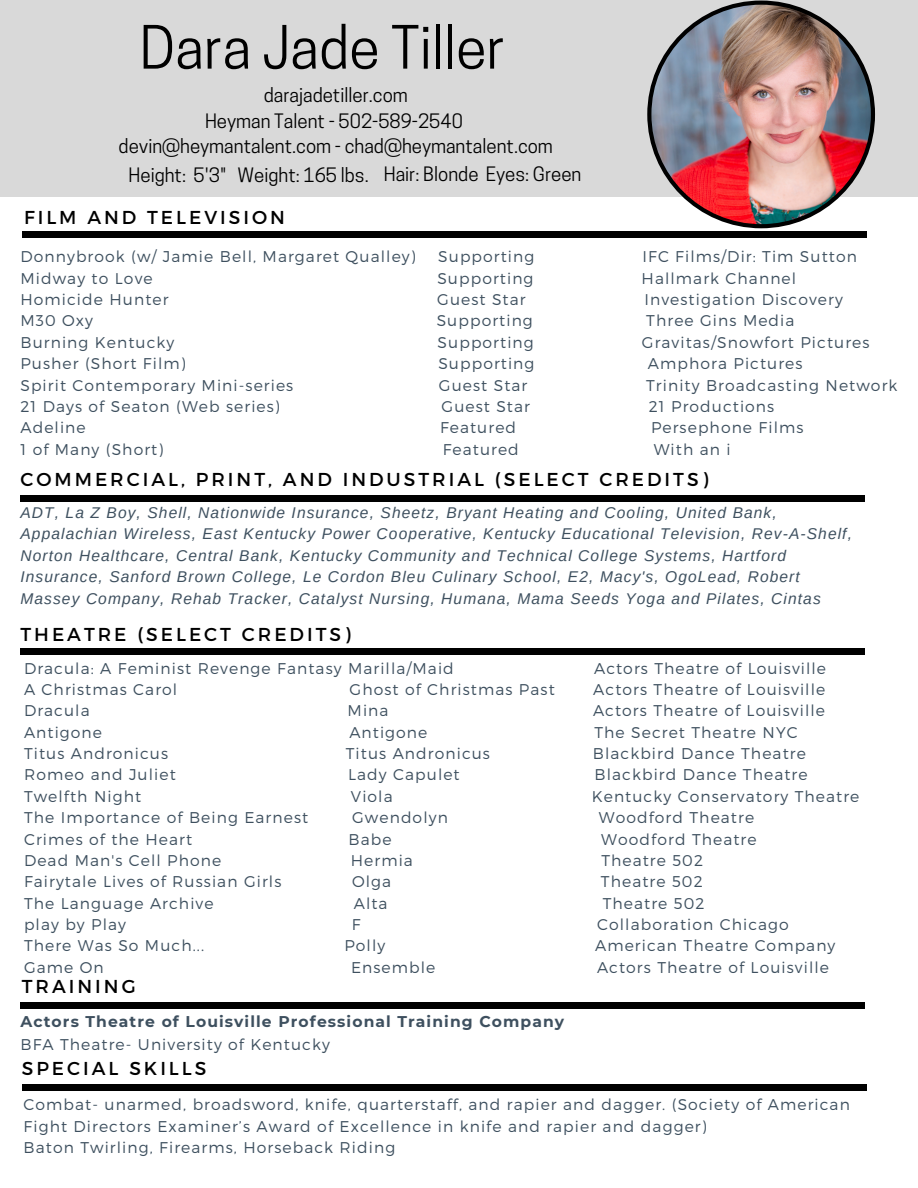
<style>
.page{position:relative;width:918px;height:1188px;background:#fff}
.page>*{position:absolute;margin:0;border:0;box-sizing:border-box;transform-origin:0 0}
.t1{font:55.95px "Cooper Hewitt";color:#000}
.t2{font:18.75px/25.8px "Cooper Hewitt";color:#000;text-align:center}
.t3{font:18.75px "Montserrat";letter-spacing:.16em;color:#000}
.t4{font:300 15.6px/21.3px "Montserrat";letter-spacing:.07em;color:#3e505f}
.t5{font:italic 15.6px/21.3px "Arimo";letter-spacing:.07em;color:#3e505f}
.t6{font:700 15.6px "Montserrat";letter-spacing:.07em;color:#3e505f}
</style>
<div class="page">
<div style="left:0;top:0;width:918px;height:196px;background:#d9d9d9"></div>
<img style="left:647px;top:1px;width:228px;height:227px">
<div style="left:22px;top:231px;width:844px;height:7px;background:#000"></div>
<div style="left:21px;top:495px;width:844px;height:7px;background:#000"></div>
<div style="left:21px;top:648px;width:844px;height:7px;background:#000"></div>
<div style="left:21px;top:1002px;width:844px;height:7px;background:#000"></div>
<div style="left:23px;top:1084px;width:844px;height:7px;background:#000"></div>
<h1 class="t1" style="left:139px;top:27px;width:367px">Dara Jade Tiller</h1>
<p class="t2" style="left:119px;top:84px;width:436px">darajadetiller.com<br>Heyman Talent - 502-589-2540 devin@heymantalent.com - chad@heymantalent.com</p>
<p class="t2" style="left:129px;top:164px;width:454px">Height: 5'3" Weight: 165 lbs. Hair: Blonde Eyes: Green</p>
<p class="t3" style="left:24px;top:205px;width:263px">FILM AND TELEVISION</p>
<p class="t4" style="left:20px;top:245px;width:397px">Donnybrook (w/ Jamie Bell, Margaret Qualley)</p>
<p class="t4" style="left:438px;top:245px;width:98px">Supporting</p>
<p class="t4" style="left:643px;top:245px;width:216px">IFC Films/Dir: Tim Sutton</p>
<p class="t4" style="left:20px;top:267px;width:134px">Midway to Love</p>
<p class="t4" style="left:437px;top:267px;width:98px">Supporting</p>
<p class="t4" style="left:642px;top:267px;width:156px">Hallmark Channel</p>
<p class="t4" style="left:20px;top:288px;width:150px">Homicide Hunter</p>
<p class="t4" style="left:437px;top:288px;width:90px">Guest Star</p>
<p class="t4" style="left:645px;top:288px;width:200px">Investigation Discovery</p>
<p class="t4" style="left:20px;top:309px;width:74px">M30 Oxy</p>
<p class="t4" style="left:437px;top:309px;width:98px">Supporting</p>
<p class="t4" style="left:646px;top:309px;width:150px">Three Gins Media</p>
<p class="t4" style="left:20px;top:331px;width:155px">Burning Kentucky</p>
<p class="t4" style="left:438px;top:331px;width:98px">Supporting</p>
<p class="t4" style="left:642px;top:331px;width:229px">Gravitas/Snowfort Pictures</p>
<p class="t4" style="left:20px;top:352px;width:167px">Pusher (Short Film)</p>
<p class="t4" style="left:438px;top:352px;width:98px">Supporting</p>
<p class="t4" style="left:648px;top:352px;width:156px">Amphora Pictures</p>
<p class="t4" style="left:20px;top:374px;width:274px">Spirit Contemporary Mini-series</p>
<p class="t4" style="left:439px;top:374px;width:90px">Guest Star</p>
<p class="t4" style="left:646px;top:374px;width:253px">Trinity Broadcasting Network</p>
<p class="t4" style="left:20px;top:395px;width:261px">21 Days of Seaton (Web series)</p>
<p class="t4" style="left:442px;top:395px;width:90px">Guest Star</p>
<p class="t4" style="left:649px;top:395px;width:127px">21 Productions</p>
<p class="t4" style="left:20px;top:416px;width:67px">Adeline</p>
<p class="t4" style="left:440px;top:416px;width:78px">Featured</p>
<p class="t4" style="left:651px;top:416px;width:154px">Persephone Films</p>
<p class="t4" style="left:20px;top:438px;width:144px">1 of Many (Short)</p>
<p class="t4" style="left:443px;top:438px;width:78px">Featured</p>
<p class="t4" style="left:654px;top:438px;width:78px">With an i</p>
<p class="t3" style="left:20px;top:467px;width:689px">COMMERCIAL, PRINT, AND INDUSTRIAL (SELECT CREDITS)</p>
<p class="t5" style="left:20px;top:502px;width:833px">ADT, La Z Boy, Shell, Nationwide Insurance, Sheetz, Bryant Heating and Cooling, United Bank, Appalachian Wireless, East Kentucky Power Cooperative, Kentucky Educational Television, Rev-A-Shelf, Norton Healthcare, Central Bank, Kentucky Community and Technical College Systems, Hartford Insurance, Sanford Brown College, Le Cordon Bleu Culinary School, E2, Macy's, OgoLead, Robert Massey Company, Rehab Tracker, Catalyst Nursing, Humana, Mama Seeds Yoga and Pilates, Cintas</p>
<p class="t3" style="left:20px;top:622px;width:332px">THEATRE (SELECT CREDITS)</p>
<p class="t4" style="left:24px;top:657px;width:431px">Dracula: A Feminist Revenge Fantasy Marilla/Maid</p>
<p class="t4" style="left:594px;top:657px;width:233px">Actors Theatre of Louisville</p>
<p class="t4" style="left:24px;top:678px;width:155px">A Christmas Carol</p>
<p class="t4" style="left:350px;top:678px;width:207px">Ghost of Christmas Past</p>
<p class="t4" style="left:593px;top:678px;width:233px">Actors Theatre of Louisville</p>
<p class="t4" style="left:24px;top:699px;width:67px">Dracula</p>
<p class="t4" style="left:348px;top:699px;width:42px">Mina</p>
<p class="t4" style="left:593px;top:699px;width:233px">Actors Theatre of Louisville</p>
<p class="t4" style="left:24px;top:721px;width:80px">Antigone</p>
<p class="t4" style="left:349px;top:721px;width:80px">Antigone</p>
<p class="t4" style="left:594px;top:721px;width:205px">The Secret Theatre NYC</p>
<p class="t4" style="left:24px;top:742px;width:146px">Titus Andronicus</p>
<p class="t4" style="left:346px;top:742px;width:146px">Titus Andronicus</p>
<p class="t4" style="left:593px;top:742px;width:215px">Blackbird Dance Theatre</p>
<p class="t4" style="left:24px;top:763px;width:153px">Romeo and Juliet</p>
<p class="t4" style="left:348px;top:763px;width:113px">Lady Capulet</p>
<p class="t4" style="left:595px;top:763px;width:215px">Blackbird Dance Theatre</p>
<p class="t4" style="left:24px;top:785px;width:119px">Twelfth Night</p>
<p class="t4" style="left:351px;top:785px;width:43px">Viola</p>
<p class="t4" style="left:592px;top:785px;width:269px">Kentucky Conservatory Theatre</p>
<p class="t4" style="left:24px;top:806px;width:286px">The Importance of Being Earnest</p>
<p class="t4" style="left:352px;top:806px;width:97px">Gwendolyn</p>
<p class="t4" style="left:599px;top:806px;width:157px">Woodford Theatre</p>
<p class="t4" style="left:24px;top:828px;width:170px">Crimes of the Heart</p>
<p class="t4" style="left:348px;top:828px;width:45px">Babe</p>
<p class="t4" style="left:601px;top:828px;width:157px">Woodford Theatre</p>
<p class="t4" style="left:24px;top:849px;width:199px">Dead Man's Cell Phone</p>
<p class="t4" style="left:351px;top:849px;width:64px">Hermia</p>
<p class="t4" style="left:601px;top:849px;width:103px">Theatre 502</p>
<p class="t4" style="left:24px;top:870px;width:259px">Fairytale Lives of Russian Girls</p>
<p class="t4" style="left:352px;top:870px;width:41px">Olga</p>
<p class="t4" style="left:601px;top:870px;width:103px">Theatre 502</p>
<p class="t4" style="left:24px;top:892px;width:191px">The Language Archive</p>
<p class="t4" style="left:354px;top:892px;width:35px">Alta</p>
<p class="t4" style="left:603px;top:892px;width:103px">Theatre 502</p>
<p class="t4" style="left:24px;top:913px;width:103px">play by Play</p>
<p class="t4" style="left:352px;top:913px;width:10px">F</p>
<p class="t4" style="left:597px;top:913px;width:193px">Collaboration Chicago</p>
<p class="t4" style="left:24px;top:934px;width:182px">There Was So Much...</p>
<p class="t4" style="left:344px;top:934px;width:42px">Polly</p>
<p class="t4" style="left:595px;top:934px;width:242px">American Theatre Company</p>
<p class="t4" style="left:24px;top:956px;width:81px">Game On</p>
<p class="t4" style="left:351px;top:956px;width:86px">Ensemble</p>
<p class="t4" style="left:597px;top:956px;width:233px">Actors Theatre of Louisville</p>
<p class="t3" style="left:22px;top:974px;width:115px">TRAINING</p>
<p class="t6" style="left:20px;top:1012px;width:545px">Actors Theatre of Louisville Professional Training Company</p>
<p class="t4" style="left:20px;top:1033px;width:311px">BFA Theatre- University of Kentucky</p>
<p class="t3" style="left:22px;top:1056px;width:186px">SPECIAL SKILLS</p>
<p class="t4" style="left:24px;top:1093px;width:828px">Combat- unarmed, broadsword, knife, quarterstaff, and rapier and dagger. (Society of American<br>Fight Directors Examiner’s Award of Excellence in knife and rapier and dagger)<br>Baton Twirling, Firearms, Horseback Riding</p>
</div>
